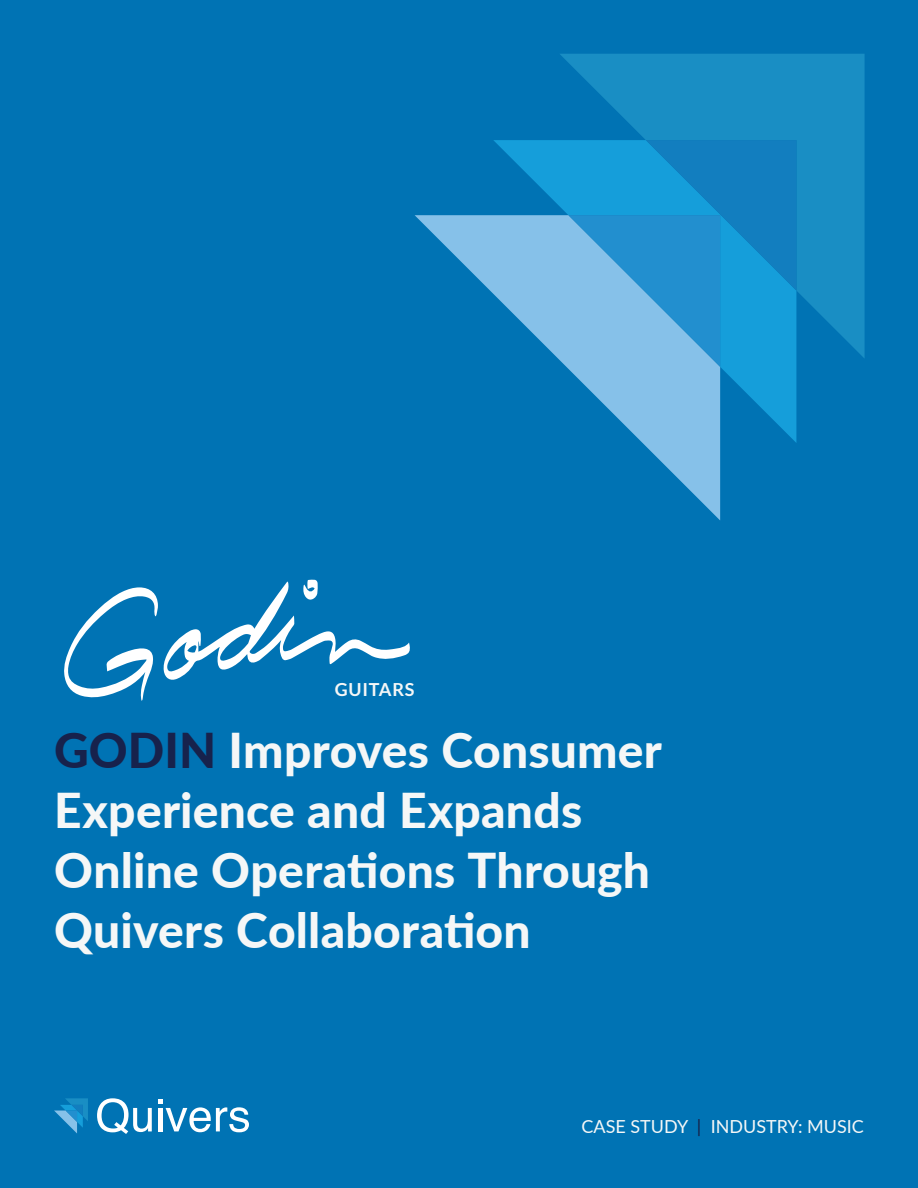
<style>
.page{position:relative;width:918px;height:1188px;background:#0073b4}
.page>*{position:absolute;margin:0;border:0;box-sizing:border-box;transform-origin:0 0}
.Cover_headline{font:800 48px/60px "Lato";letter-spacing:.005em;color:#f5f7f7}
.Page_tag{font:18px "Lato";color:#f5f7f7}
.Page_tag-2{font:700 18px "Lato";letter-spacing:.045em;color:#f5f7f7}
.s1{color:#17224c}
.s2{color:#171f46}
</style>
<div class="page">
<svg style="left:54px;top:1098px;width:34px;height:36px"></svg>
<svg style="left:97px;top:1098px;width:55px;height:36px"></svg>
<svg style="left:158px;top:1099px;width:91px;height:33px"></svg>
<svg style="left:560px;top:54px;width:305px;height:305px;fill:#198ec4"></svg>
<svg style="left:493px;top:140px;width:303px;height:303px"></svg>
<svg style="left:415px;top:215px;width:305px;height:305px"></svg>
<svg style="left:568px;top:140px;width:228px;height:227px"></svg>
<svg style="left:64px;top:580px;width:346px;height:121px"></svg>
<p class="Page_tag-2" style="left:335px;top:680px;width:81px">GUITARS</p>
<p class="Cover_headline" style="left:54px;top:718px;width:609px"><span class="s1">GODIN</span> Improves Consumer<br>Experience and Expands<br>Online Operations Through<br>Quivers Collaboration</p>
<p class="Page_tag" style="left:582px;top:1113px;width:284px">CASE STUDY <span class="s2">|</span> INDUSTRY: MUSIC</p>
</div>
